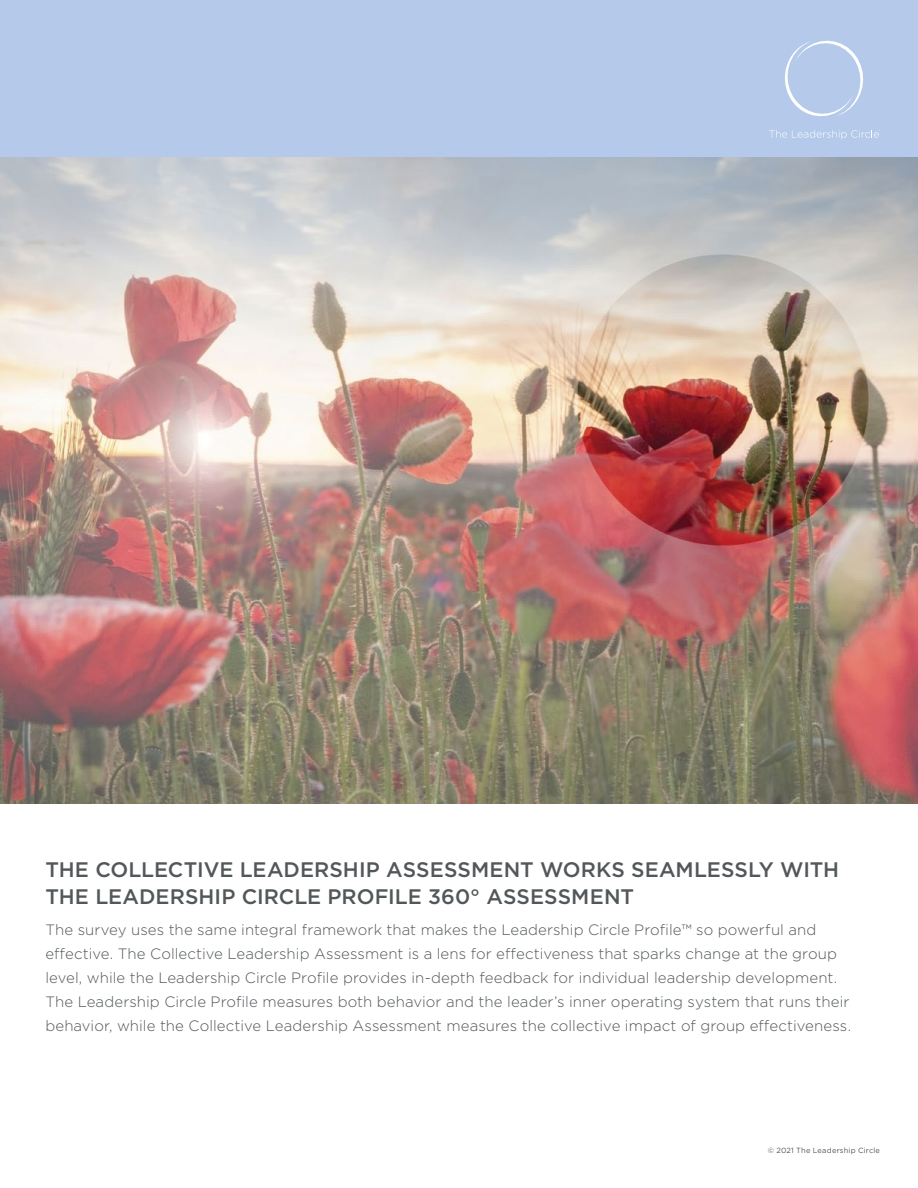
<style>
.page{position:relative;width:918px;height:1188px;background:#fff}
.page>*{position:absolute;margin:0;border:0;box-sizing:border-box;transform-origin:0 0}
.t1{font:500 21px/27px "Gotham";color:#52575a}
.t2{font:300 15px/24px "Gotham";letter-spacing:.005em;color:#52575a}
.t3{font:7.5px "Gotham";letter-spacing:.025em;color:#52575a}
</style>
<div class="page">
<div style="left:0;top:0;width:918px;height:158px;background:#b5caea"></div>
<svg style="left:785px;top:40px;width:78px;height:77px"></svg>
<svg style="left:769px;top:130px;width:111px;height:9px"></svg>
<img style="left:0;top:158px;width:918px;height:645px">
<h1 class="t1" style="left:45px;top:856px;width:795px">THE COLLECTIVE LEADERSHIP ASSESSMENT WORKS SEAMLESSLY WITH<br>THE LEADERSHIP CIRCLE PROFILE 360° ASSESSMENT</h1>
<p class="t2" style="left:45px;top:917px;width:807px">The survey uses the same integral framework that makes the Leadership Circle Profile™ so powerful and effective. The Collective Leadership Assessment is a lens for effectiveness that sparks change at the group level, while the Leadership Circle Profile provides in-depth feedback for individual leadership development.<br>The Leadership Circle Profile measures both behavior and the leader’s inner operating system that runs their behavior, while the Collective Leadership Assessment measures the collective impact of group effectiveness.</p>
<p class="t3" style="left:768px;top:1145px;width:114px">© 2021 The Leadership Circle</p>
</div>
